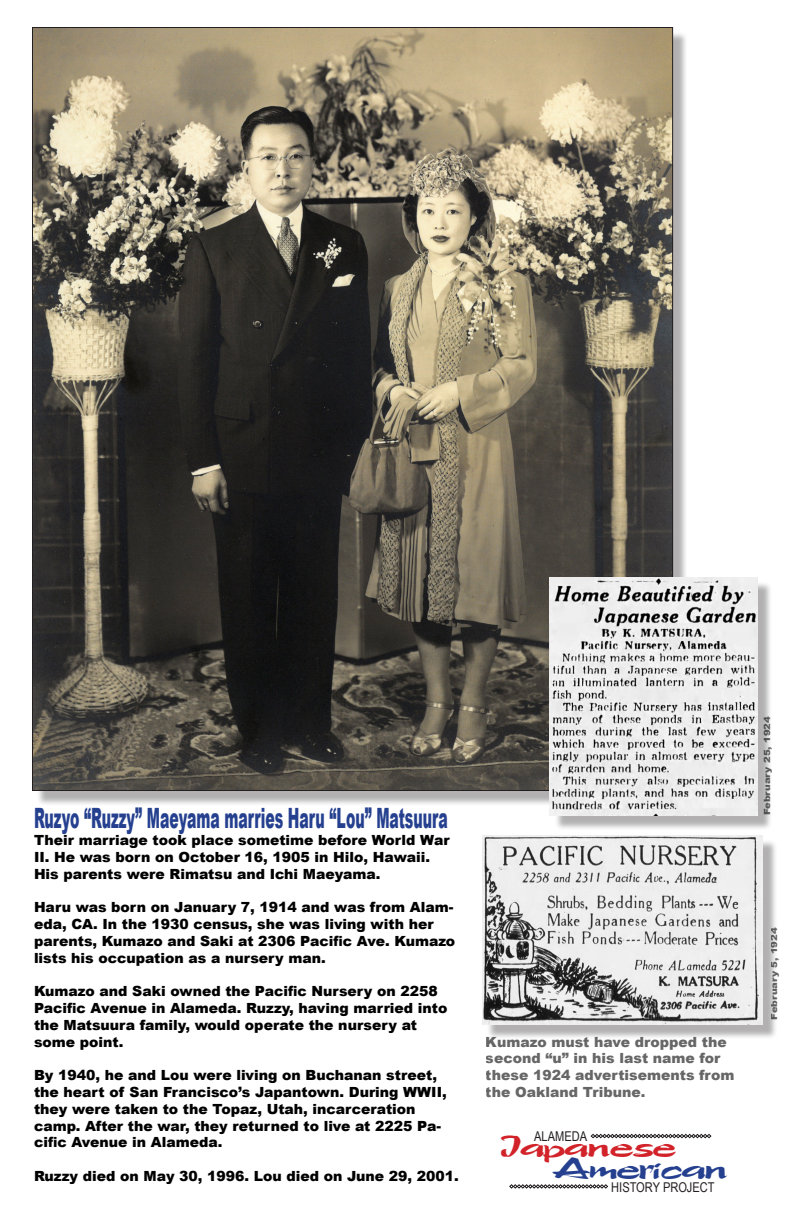
<style>
.page{position:relative;width:792px;height:1224px;background:#fff}
.page>*{position:absolute;margin:0;border:0;box-sizing:border-box;transform-origin:0 0}
.t1{font:900 28px "Arial";color:#25408f;scale:.5 1}
.t2{font:27px "Tri Becca 90";color:#d2232a;scale:1.25 1}
.t3{font:27px "Tri Becca 90";color:#25408f;scale:1.25 1}
.t4{font:900 14px/16.8px "Arial";color:#000}
.t5{font:13.5px "Arial Narrow";color:#231f20}
.t6{font:900 8.5px "Arial";color:#000;scale:1.18 1}
</style>
<div class="page">
<div style="left:36px;top:31px;width:652px;height:775px;background:#231f20;opacity:.35"></div>
<img style="left:34px;top:29px;width:637px;height:760px">
<svg style="left:591px;top:1134px;width:120px;height:4px"></svg>
<svg style="left:509px;top:1184px;width:99px;height:5px"></svg>
<div style="left:487px;top:840px;width:291px;height:199px;background:#231f20;opacity:.35"></div>
<img style="left:482px;top:836px;width:281px;height:188px">
<div style="left:554px;top:581px;width:218px;height:249px;background:#231f20;opacity:.35"></div>
<img style="left:550px;top:577px;width:207px;height:238px">
<h1 class="t1" style="left:34px;top:798px;width:829px">Ruzyo “Ruzzy” Maeyama marries Haru “Lou” Matsuura</h1>
<p class="t4" style="left:34px;top:831px;width:417px">Their marriage took place sometime before World War<br>II. He was born on October 16, 1905 in Hilo, Hawaii.<br>His parents were Rimatsu and Ichi Maeyama.</p>
<p class="t4" style="left:34px;top:898px;width:423px">Haru was born on January 7, 1914 and was from Alam&shy;eda, CA. In the 1930 census, she was living with her parents, Kumazo and Saki at 2306 Pacific Ave. Kumazo lists his occupation as a nursery man.</p>
<p class="t4" style="left:34px;top:982px;width:415px">Kumazo and Saki owned the Pacific Nursery on 2258<br>Pacific Avenue in Alameda. Ruzzy, having married into the Matsuura family, would operate the nursery at some point.</p>
<p class="t4" style="left:34px;top:1066px;width:414px">By 1940, he and Lou were living on Buchanan street, the heart of San Francisco’s Japantown. During WWII, they were taken to the Topaz, Utah, incarceration camp. After the war, they returned to live at 2225 Pa&shy;cific Avenue in Alameda.</p>
<p class="t4" style="left:34px;top:1167px;width:426px">Ruzzy died on May 30, 1996. Lou died on June 29, 2001.</p>
<p class="t4" style="left:486px;top:1033px;width:250px">Kumazo must have dropped the second “u” in his last name for these 1924 advertisements from the Oakland Tribune.</p>
<p class="t5" style="left:534px;top:1126px;width:54px">ALAMEDA</p>
<h2 class="t2" style="left:500px;top:1127px;width:141px">Japanese</h2>
<h2 class="t3" style="left:551px;top:1149px;width:142px">American</h2>
<p class="t5" style="left:611px;top:1177px;width:105px">HISTORY PROJECT</p>
<p class="t6" style="left:761px;top:815px;width:85px;rotate:-90deg">February 25, 1924</p>
<p class="t6" style="left:768px;top:1020px;width:80px;rotate:-90deg">February 5, 1924</p>
</div>
